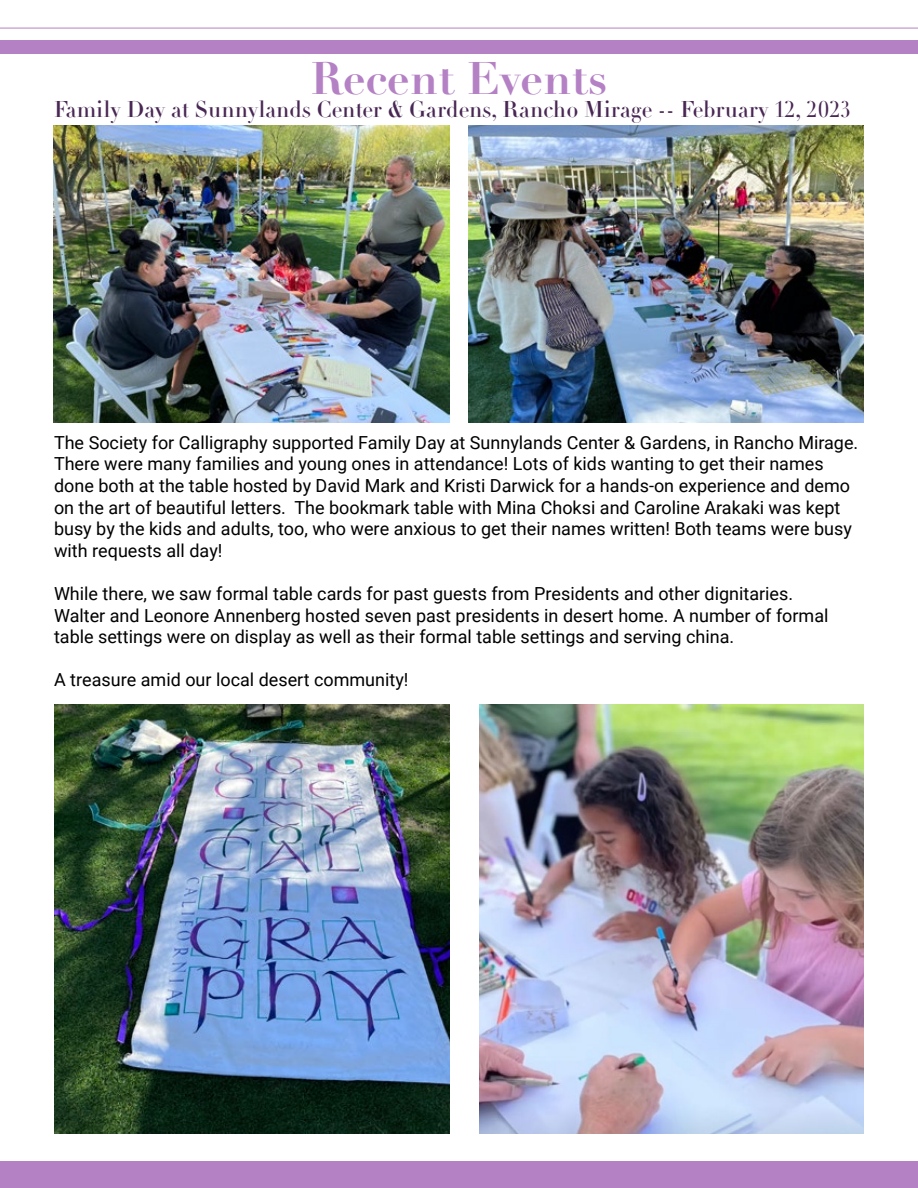
<style>
.page{position:relative;width:918px;height:1188px;background:#fff}
.page>*{position:absolute;margin:0;border:0;box-sizing:border-box;transform-origin:0 0}
.t1{font:700 45px "Didot LT Pro";color:#b581c5}
.t2{font:22.5px "Didot LT Pro Headline";color:#492754}
.t3{font:18px/21.6px "Roboto";color:#000}
</style>
<div class="page">
<div style="left:0;top:40px;width:918px;height:14px;background:#b581c5"></div>
<hr style="left:0;top:28px;width:918px;height:1px;background:#b581c5">
<div style="left:0;top:1161px;width:918px;height:27px;background:#b581c5"></div>
<img style="left:468px;top:125px;width:396px;height:297px">
<img style="left:54px;top:704px;width:396px;height:430px">
<img style="left:479px;top:704px;width:385px;height:430px">
<img style="left:54px;top:125px;width:396px;height:297px">
<h1 class="t1" style="left:311px;top:50px;width:298px">Recent Events</h1>
<p class="t2" style="left:54px;top:95px;width:798px">Family Day at Sunnylands Center &amp; Gardens, Rancho Mirage -- February 12, 2023</p>
<p class="t3" style="left:54px;top:431px;width:806px">The Society for Calligraphy supported Family Day at Sunnylands Center &amp; Gardens, in Rancho Mirage.<br>There were many families and young ones in attendance! Lots of kids wanting to get their names done both at the table hosted by David Mark and Kristi Darwick for a hands-on experience and demo on the art of beautiful letters. The bookmark table with Mina Choksi and Caroline Arakaki was kept busy by the kids and adults, too, who were anxious to get their names written! Both teams were busy with requests all day!</p>
<p class="t3" style="left:54px;top:582px;width:776px">While there, we saw formal table cards for past guests from Presidents and other dignitaries.<br>Walter and Leonore Annenberg hosted seven past presidents in desert home. A number of formal table settings were on display as well as their formal table settings and serving china.</p>
<p class="t3" style="left:54px;top:668px;width:356px">A treasure amid our local desert community!</p>
</div>
